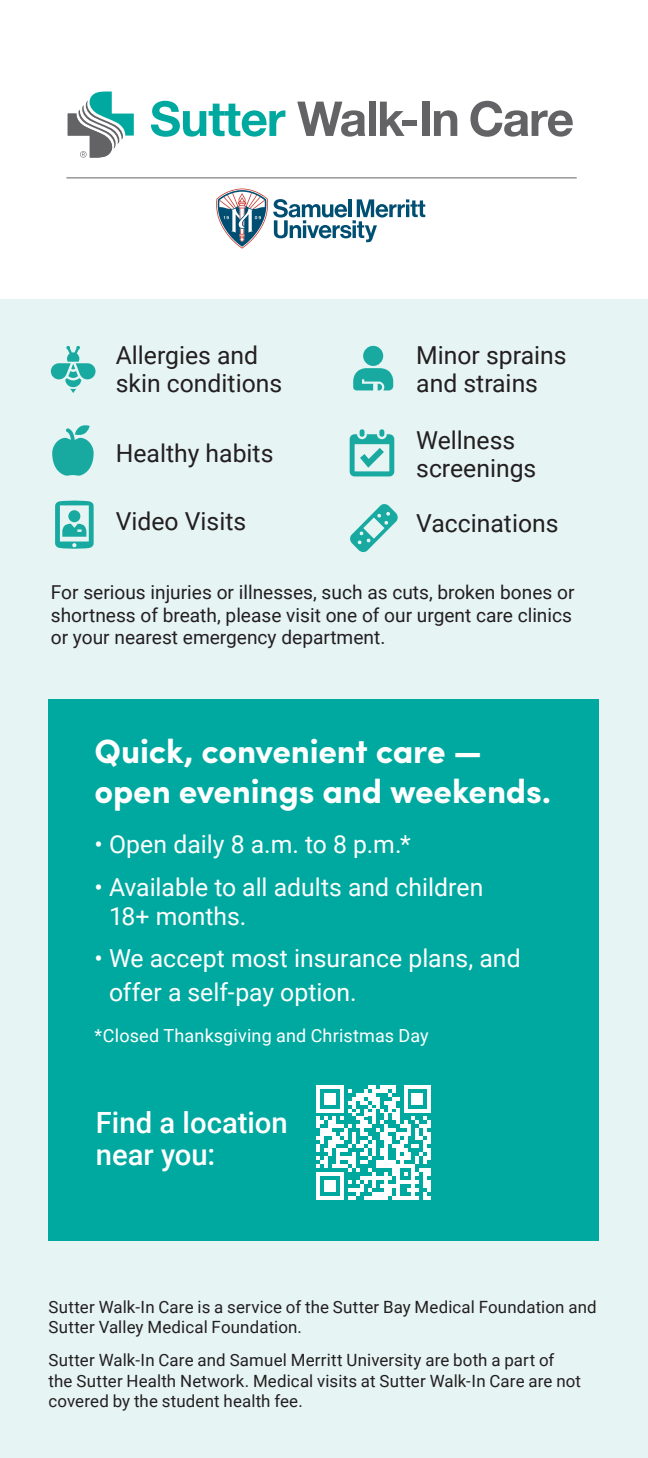
<style>
.page{position:relative;width:648px;height:1458px;background:#fff}
.page>*{position:absolute;margin:0;border:0;box-sizing:border-box;transform-origin:0 0}
.bulettttttttt{font:700 33.75px/40.5px "Sofia Pro";letter-spacing:-.005em;color:#fff}
.Body_copy{font:500 29.25px/31.5px "Roboto";color:#fff}
.bulettttttttt-2{font:24.75px/29.2px "Roboto";color:#fff}
.chart_headline{font:24.75px/28.1px "Roboto";color:#231f20}
.Helv_Light_Body_11_1{font:19.12px/22.5px "Roboto";color:#231f20}
.bulettttttttt-3{font:18px "Roboto";letter-spacing:.01em;color:#fff}
.Body_copy-2{font:16.88px/20.2px "Roboto";letter-spacing:.01em;color:#231f20}
</style>
<div class="page">
<div style="left:0;top:300px;width:648px;height:1158px;background:#e6f4f3"></div>
<svg style="left:68px;top:92px;width:66px;height:66px"></svg>
<svg style="left:151px;top:101px;width:134px;height:36px"></svg>
<svg style="left:297px;top:102px;width:68px;height:35px"></svg>
<div style="left:369px;top:102px;width:7px;height:34px;background:#636366"></div>
<svg style="left:380px;top:102px;width:25px;height:34px"></svg>
<div style="left:403px;top:120px;width:14px;height:6px;background:#636366"></div>
<div style="left:422px;top:102px;width:7px;height:34px;background:#636366"></div>
<svg style="left:434px;top:110px;width:23px;height:26px"></svg>
<svg style="left:470px;top:101px;width:103px;height:36px"></svg>
<hr style="left:66px;top:177px;width:511px;height:1px;background:#636366">
<div style="left:49px;top:699px;width:550px;height:542px;background:#00a9a0"></div>
<svg style="left:350px;top:504px;width:48px;height:48px"></svg>
<svg style="left:350px;top:429px;width:44px;height:47px"></svg>
<svg style="left:51px;top:346px;width:45px;height:47px"></svg>
<div style="left:363px;top:346px;width:20px;height:20px;background:#18aaa1;border-radius:50%"></div>
<svg style="left:353px;top:368px;width:40px;height:22px"></svg>
<svg style="left:52px;top:425px;width:42px;height:51px"></svg>
<svg style="left:55px;top:501px;width:39px;height:48px"></svg>
<svg style="left:216px;top:189px;width:209px;height:60px"></svg>
<svg style="left:316px;top:1085px;width:115px;height:115px"></svg>
<p class="chart_headline" style="left:116px;top:340px;width:168px">Allergies and skin conditions</p>
<p class="chart_headline" style="left:116px;top:438px;width:159px">Healthy habits</p>
<p class="chart_headline" style="left:116px;top:506px;width:132px">Video Visits</p>
<h3 class="chart_headline" style="left:416px;top:340px;width:152px">Minor sprains and strains</h3>
<h3 class="chart_headline" style="left:416px;top:425px;width:122px">Wellness screenings</h3>
<h3 class="chart_headline" style="left:416px;top:508px;width:144px">Vaccinations</h3>
<p class="Helv_Light_Body_11_1" style="left:51px;top:581px;width:525px">For serious injuries or illnesses, such as cuts, broken bones or shortness of breath, please visit one of our urgent care clinics or your nearest emergency department.</p>
<p class="bulettttttttt" style="left:95px;top:728px;width:458px">Quick, convenient care — open evenings and weekends.</p>
<p class="bulettttttttt-2" style="left:95px;top:829px;width:318px">• Open daily 8 a.m. to 8 p.m.*</p>
<p class="bulettttttttt-2" style="left:109px;top:871px;width:376px;text-indent:-14px">• Available to all adults and children<br>18+ months.</p>
<p class="bulettttttttt-2" style="left:109px;top:940px;width:413px;line-height:33.8px;text-indent:-14px">• We accept most insurance plans, and offer a self-pay option.</p>
<p class="bulettttttttt-3" style="left:95px;top:1023px;width:336px">*Closed Thanksgiving and Christmas Day</p>
<p class="Body_copy" style="left:96px;top:1106px;width:193px">Find a location near you:</p>
<p class="Body_copy-2" style="left:49px;top:1296px;width:550px">Sutter Walk-In Care is a service of the Sutter Bay Medical Foundation and<br>Sutter Valley Medical Foundation.</p>
<p class="Body_copy-2" style="left:49px;top:1350px;width:534px">Sutter Walk-In Care and Samuel Merritt University are both a part of the Sutter Health Network. Medical visits at Sutter Walk-In Care are not covered by the student health fee.</p>
</div>
